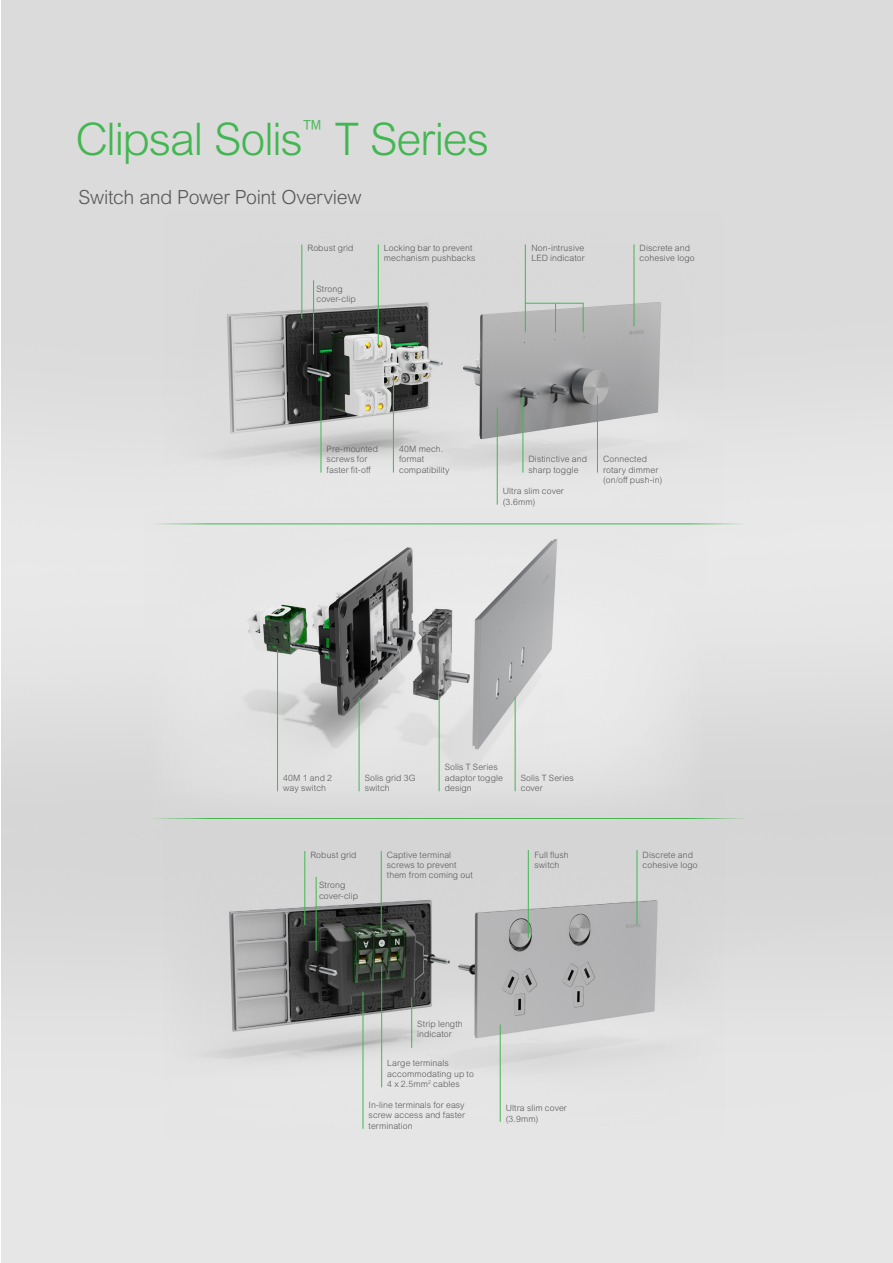
<style>
.page{position:relative;width:893px;height:1263px;background:#fff}
.page>*{position:absolute;margin:0;border:0;box-sizing:border-box;transform-origin:0 0}
._01_Headline{font:300 45px "Arial MT Pro";letter-spacing:-.035em;color:#42b751}
._04_Body_Copy{font:300 19.5px "Arial MT Pro";letter-spacing:-.02em;color:#57585a}
._04_Body_Copy-2{font:300 8.7px/10.5px "Arial MT Pro";letter-spacing:.01em;color:#57585a}
</style>
<div class="page">
<img style="left:162px;top:211px;width:562px;height:316px">
<img style="left:163px;top:791px;width:561px;height:351px">
<img style="left:144px;top:510px;width:561px;height:315px">
<hr style="left:302px;top:244px;width:1px;height:74px;background:#42b751">
<hr style="left:321px;top:375px;width:1px;height:97px;background:#42b751">
<hr style="left:277px;top:650px;width:1px;height:141px;background:#42b751">
<hr style="left:359px;top:697px;width:1px;height:94px;background:#42b751">
<hr style="left:439px;top:697px;width:1px;height:94px;background:#42b751">
<hr style="left:515px;top:697px;width:1px;height:94px;background:#42b751">
<hr style="left:393px;top:375px;width:1px;height:97px;background:#42b751">
<hr style="left:497px;top:407px;width:1px;height:98px;background:#42b751">
<hr style="left:500px;top:1024px;width:1px;height:98px;background:#42b751">
<hr style="left:523px;top:396px;width:1px;height:76px;background:#42b751">
<hr style="left:597px;top:396px;width:1px;height:76px;background:#42b751">
<hr style="left:378px;top:244px;width:1px;height:102px;background:#42b751">
<hr style="left:634px;top:244px;width:1px;height:82px;background:#42b751">
<hr style="left:637px;top:850px;width:1px;height:74px;background:#42b751">
<hr style="left:525px;top:244px;width:1px;height:88px;background:#42b751">
<hr style="left:528px;top:850px;width:1px;height:88px;background:#42b751">
<svg style="left:525px;top:303px;width:59px;height:30px;background:#b3bbb4"></svg>
<hr style="left:305px;top:851px;width:1px;height:74px;background:#42b751">
<hr style="left:363px;top:992px;width:1px;height:137px;background:#42b751">
<hr style="left:381px;top:965px;width:1px;height:122px;background:#42b751">
<hr style="left:411px;top:997px;width:1px;height:51px;background:#42b751">
<hr style="left:381px;top:851px;width:1px;height:83px;background:#42b751">
<hr style="left:148px;top:524px;width:597px;height:1px;background:#42b751">
<hr style="left:148px;top:818px;width:597px;height:1px;background:#42b751">
<hr style="left:313px;top:280px;width:1px;height:74px;background:#42b751">
<hr style="left:316px;top:877px;width:1px;height:74px;background:#42b751">
<p class="_01_Headline" style="left:75px;top:111px;width:415px">Clipsal Solis<sup>™</sup> T Series</p>
<p class="_04_Body_Copy" style="left:78px;top:185px;width:285px">Switch and Power Point Overview</p>
<p class="_04_Body_Copy-2" style="left:307px;top:243px;width:48px">Robust grid</p>
<p class="_04_Body_Copy-2" style="left:316px;top:283px;width:41px">Strong cover-clip</p>
<p class="_04_Body_Copy-2" style="left:384px;top:243px;width:93px">Locking bar to prevent mechanism pushbacks</p>
<p class="_04_Body_Copy-2" style="left:640px;top:243px;width:57px">Discrete and cohesive logo</p>
<p class="_04_Body_Copy-2" style="left:531px;top:243px;width:55px">Non-intrusive<br>LED indicator</p>
<p class="_04_Body_Copy-2" style="left:327px;top:443px;width:53px">Pre-mounted screws for faster fit-off</p>
<p class="_04_Body_Copy-2" style="left:399px;top:443px;width:52px">40M mech. format compatibility</p>
<p class="_04_Body_Copy-2" style="left:528px;top:454px;width:60px">Distinctive and sharp toggle</p>
<p class="_04_Body_Copy-2" style="left:603px;top:454px;width:61px">Connected rotary dimmer (on/off push-in)</p>
<p class="_04_Body_Copy-2" style="left:503px;top:486px;width:63px">Ultra slim cover (3.6mm)</p>
<p class="_04_Body_Copy-2" style="left:283px;top:773px;width:50px">40M 1 and 2 way switch</p>
<p class="_04_Body_Copy-2" style="left:365px;top:773px;width:52px">Solis grid 3G switch</p>
<p class="_04_Body_Copy-2" style="left:445px;top:762px;width:60px">Solis T Series adaptor toggle design</p>
<p class="_04_Body_Copy-2" style="left:521px;top:773px;width:55px">Solis T Series cover</p>
<p class="_04_Body_Copy-2" style="left:310px;top:849px;width:48px">Robust grid</p>
<p class="_04_Body_Copy-2" style="left:319px;top:880px;width:41px">Strong cover-clip</p>
<p class="_04_Body_Copy-2" style="left:387px;top:849px;width:87px">Captive terminal screws to prevent them from coming out</p>
<p class="_04_Body_Copy-2" style="left:534px;top:849px;width:36px">Full flush switch</p>
<p class="_04_Body_Copy-2" style="left:417px;top:1019px;width:47px">Strip length indicator</p>
<p class="_04_Body_Copy-2" style="left:387px;top:1058px;width:88px">Large terminals accommodating up to<br>4 x 2.5mm<sup>2</sup> cables</p>
<p class="_04_Body_Copy-2" style="left:369px;top:1100px;width:98px;text-align:justify">In-line terminals for easy screw access and faster termination</p>
<p class="_04_Body_Copy-2" style="left:506px;top:1103px;width:63px">Ultra slim cover (3.9mm)</p>
<p class="_04_Body_Copy-2" style="left:643px;top:849px;width:57px">Discrete and cohesive logo</p>
</div>
